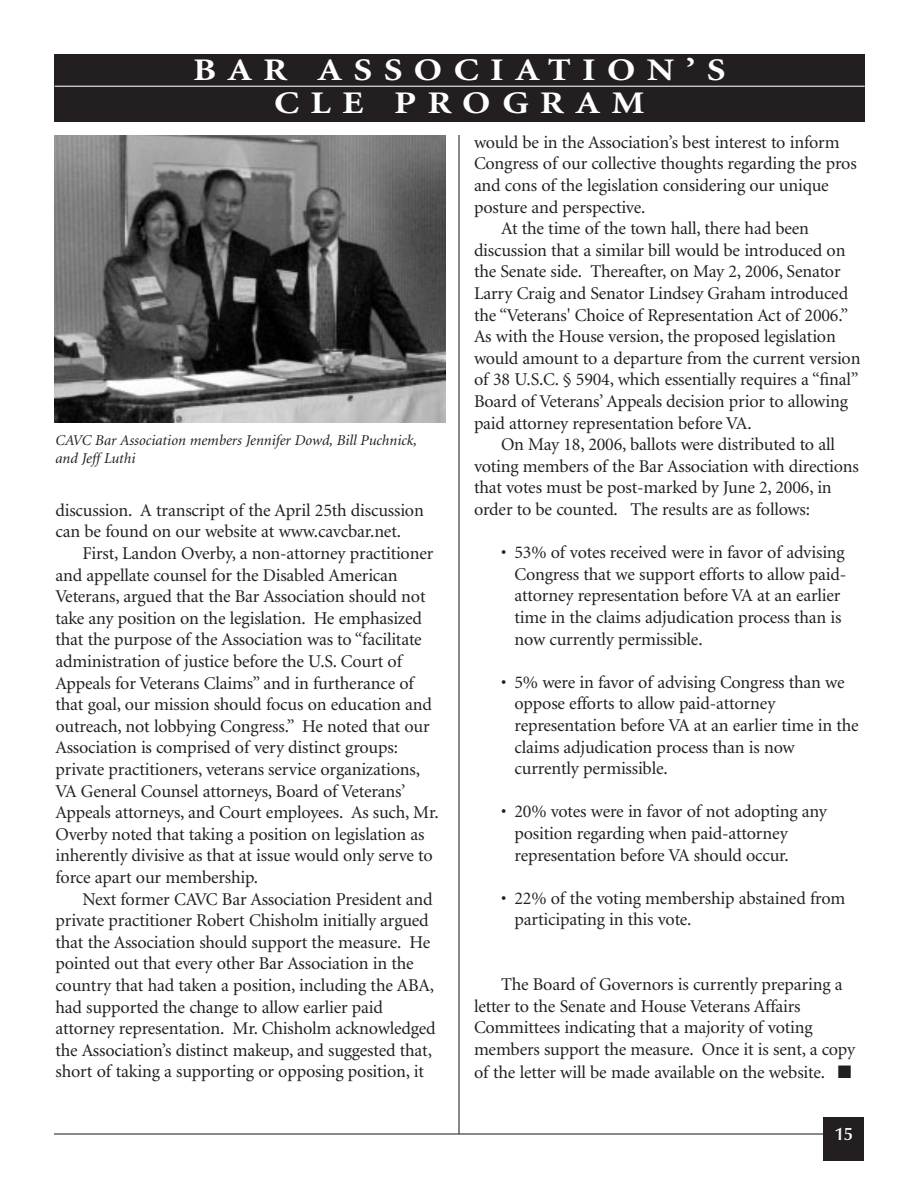
<style>
.page{position:relative;width:918px;height:1188px;background:#fff}
.page>*{position:absolute;margin:0;border:0;box-sizing:border-box;transform-origin:0 0}
.t1{font:700 31.5px/33px "Minion";letter-spacing:.3em;color:#fff;text-align:center;scale:1.2 1}
.t2{font:18px/21.6px "Minion";letter-spacing:-.01em;color:#231f20}
.t3{font:600 18px "Optima";color:#fff}
.t4{font:italic 15px/18px "Minion";color:#231f20}
</style>
<div class="page">
<hr style="left:54px;top:1133px;width:789px;height:2px;background:#231f20">
<div style="left:823px;top:1117px;width:41px;height:44px;background:#231f20"></div>
<hr style="left:458px;top:135px;width:2px;height:999px;background:#231f20">
<img style="left:54px;top:135px;width:392px;height:288px">
<div style="left:54px;top:54px;width:811px;height:68px;background:#231f20"></div>
<hr style="left:55px;top:86px;width:810px;height:1px;background:#fff">
<h1 class="t1" style="left:193px;top:56px;width:445px">BAR ASSOCIATION’S<br>CLE PROGRAM</h1>
<p class="t4" style="left:56px;top:432px;width:363px">CAVC Bar Association members Jennifer Dowd, Bill Puchnick, and Jeff Luthi</p>
<p class="t2" style="left:56px;top:501px;width:370px">discussion. A transcript of the April 25th discussion can be found on our website at www.cavcbar.net.</p>
<p class="t2" style="left:56px;top:544px;width:385px;text-indent:27px">First, Landon Overby, a non-attorney practitioner and appellate counsel for the Disabled American Veterans, argued that the Bar Association should not take any position on the legislation. He emphasized that the purpose of the Association was to “facilitate administration of justice before the U.S. Court of Appeals for Veterans Claims” and in furtherance of that goal, our mission should focus on education and outreach, not lobbying Congress.” He noted that our Association is comprised of very distinct groups: private practitioners, veterans service organizations, VA General Counsel attorneys, Board of Veterans’ Appeals attorneys, and Court employees. As such, Mr.<br>Overby noted that taking a position on legislation as inherently divisive as that at issue would only serve to force apart our membership.</p>
<p class="t2" style="left:56px;top:890px;width:382px;text-indent:27px">Next former CAVC Bar Association President and private practitioner Robert Chisholm initially argued that the Association should support the measure. He pointed out that every other Bar Association in the country that had taken a position, including the ABA, had supported the change to allow earlier paid attorney representation. Mr. Chisholm acknowledged the Association’s distinct makeup, and suggested that, short of taking a supporting or opposing position, it</p>
<p class="t2" style="left:474px;top:133px;width:367px">would be in the Association’s best interest to inform</p>
<p class="t2" style="left:474px;top:154px;width:384px">Congress of our collective thoughts regarding the pros</p>
<p class="t2" style="left:474px;top:176px;width:356px">and cons of the legislation considering our unique</p>
<p class="t2" style="left:474px;top:198px;width:173px">posture and perspective.</p>
<p class="t2" style="left:501px;top:219px;width:310px">At the time of the town hall, there had been</p>
<p class="t2" style="left:474px;top:241px;width:373px">discussion that a similar bill would be introduced on</p>
<p class="t2" style="left:474px;top:262px;width:368px">the Senate side. Thereafter, on May 2, 2006, Senator</p>
<p class="t2" style="left:474px;top:284px;width:376px">Larry Craig and Senator Lindsey Graham introduced</p>
<p class="t2" style="left:474px;top:306px;width:376px">the “Veterans' Choice of Representation Act of 2006.”</p>
<p class="t2" style="left:474px;top:327px;width:363px">As with the House version, the proposed legislation</p>
<p class="t2" style="left:474px;top:349px;width:388px">would amount to a departure from the current version</p>
<p class="t2" style="left:474px;top:370px;width:386px">of 38 U.S.C. § 5904, which essentially requires a “final”</p>
<p class="t2" style="left:474px;top:392px;width:375px">Board of Veterans’ Appeals decision prior to allowing</p>
<p class="t2" style="left:474px;top:414px;width:279px">paid attorney representation before VA.</p>
<p class="t2" style="left:501px;top:435px;width:335px">On May 18, 2006, ballots were distributed to all</p>
<p class="t2" style="left:474px;top:457px;width:386px">voting members of the Bar Association with directions</p>
<p class="t2" style="left:474px;top:478px;width:359px">that votes must be post-marked by June 2, 2006, in</p>
<p class="t2" style="left:474px;top:500px;width:338px">order to be counted. The results are as follows:</p>
<p class="t2" style="left:514px;top:543px;width:333px;text-indent:-14px">• 53% of votes received were in favor of advising Congress that we support efforts to allow paid&shy;attorney representation before VA at an earlier time in the claims adjudication process than is now currently permissible.</p>
<p class="t2" style="left:514px;top:673px;width:346px;text-indent:-14px">• 5% were in favor of advising Congress than we oppose efforts to allow paid-attorney representation before VA at an earlier time in the claims adjudication process than is now currently permissible.</p>
<p class="t2" style="left:514px;top:802px;width:314px;text-indent:-14px">• 20% votes were in favor of not adopting any position regarding when paid-attorney representation before VA should occur.</p>
<p class="t2" style="left:514px;top:889px;width:332px;text-indent:-14px">• 22% of the voting membership abstained from participating in this vote.</p>
<p class="t2" style="left:474px;top:975px;width:383px;text-indent:27px">The Board of Governors is currently preparing a letter to the Senate and House Veterans Affairs Committees indicating that a majority of voting members support the measure. Once it is sent, a copy of the letter will be made available on the website. ■</p>
<p class="t3" style="left:834px;top:1126px;width:20px">15</p>
</div>
